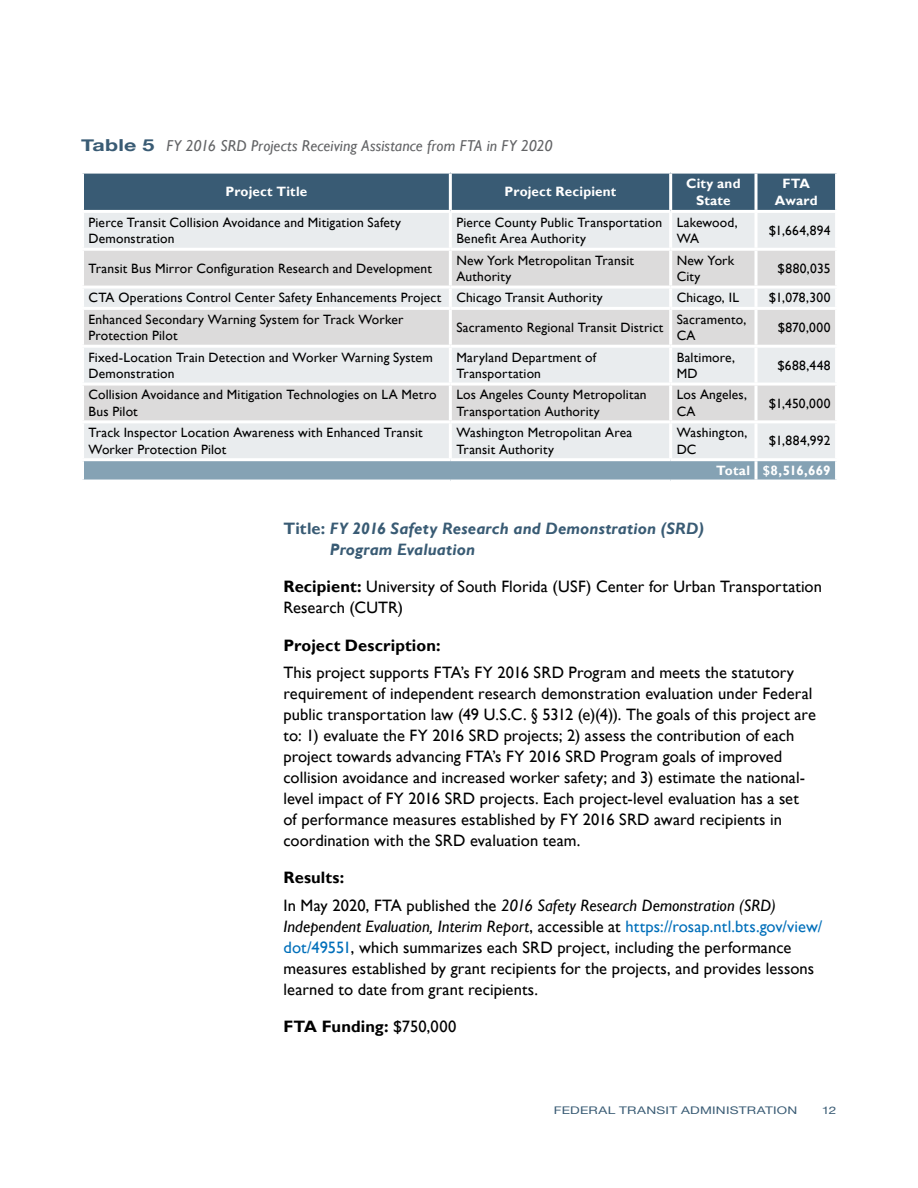
<style>
.page{position:relative;width:918px;height:1188px;background:#fff}
.page>*{position:absolute;margin:0;border:0;box-sizing:border-box;transform-origin:0 0}
.BODY_TEXT{font:16.5px/21px "Gill Sans";letter-spacing:.005em;color:#000}
.TITLE{font:italic 700 16.5px/21px "Gill Sans";letter-spacing:.01em;color:#395b74}
.PROGRAM_DES{font:700 16.5px "Gill Sans";letter-spacing:.005em;color:#000}
.BODY_TEXT-2{font:700 16.5px "Gill Sans";letter-spacing:.005em;color:#000}
.Figure_Table_head{font:italic 15.75px "Gill Sans";letter-spacing:.01em;color:#636466}
.Table_body_text{font:13.5px/16.5px "Gill Sans";letter-spacing:.015em;color:#000}
.Table_headers{font:700 13.5px/16.5px "Gill Sans";letter-spacing:.015em;color:#fff;text-align:center}
.Table_body_text-2{font:700 13.5px "Gill Sans";color:#fff}
.t1{font:10.5px "Helvetica Neue";letter-spacing:.02em;color:#395b74;scale:1.3 1}
.s1{font-family:"Helvetica Neue";font-weight:700;font-style:normal;font-size:16.5px;color:#395b74}
.s2{font-style:normal}
.s3{font-weight:700}
.s4{font-style:italic}
.s5{color:#006fba}
.s6{font-weight:400}
</style>
<div class="page">
<div style="left:84px;top:174px;width:751px;height:36px;background:#395b74"></div>
<div style="left:84px;top:213px;width:751px;height:245px;background:#e9ecee"></div>
<svg style="left:84px;top:251px;width:751px;height:169px;background:#e0e0e1"></svg>
<svg style="left:84px;top:461px;width:751px;height:19px;background:#89a5b6"></svg>
<hr style="left:449px;top:174px;width:3px;height:36px;background:#fff">
<hr style="left:669px;top:174px;width:3px;height:36px;background:#fff">
<svg style="left:754px;top:174px;width:4px;height:36px"></svg>
<hr style="left:449px;top:213px;width:3px;height:35px;background:#fff">
<hr style="left:669px;top:213px;width:3px;height:35px;background:#fff">
<hr style="left:754px;top:213px;width:4px;height:35px;background:#f7f8f8">
<hr style="left:81px;top:248px;width:369px;height:3px;background:#fff">
<hr style="left:450px;top:248px;width:221px;height:3px;background:#fff">
<hr style="left:449px;top:251px;width:3px;height:35px;background:#fff">
<hr style="left:671px;top:248px;width:85px;height:3px;background:#fff">
<hr style="left:669px;top:251px;width:3px;height:35px;background:#fff">
<hr style="left:756px;top:248px;width:82px;height:3px;background:#fff">
<svg style="left:754px;top:251px;width:4px;height:35px"></svg>
<hr style="left:81px;top:286px;width:369px;height:3px;background:#fff">
<hr style="left:450px;top:286px;width:221px;height:3px;background:#fff">
<hr style="left:449px;top:289px;width:3px;height:18px;background:#fff">
<hr style="left:671px;top:286px;width:85px;height:3px;background:#fff">
<hr style="left:669px;top:289px;width:3px;height:18px;background:#fff">
<hr style="left:756px;top:286px;width:82px;height:3px;background:#fff">
<hr style="left:754px;top:289px;width:4px;height:18px;background:#f8f9f9">
<hr style="left:81px;top:307px;width:369px;height:3px;background:#fff">
<hr style="left:450px;top:307px;width:221px;height:3px;background:#fff">
<hr style="left:449px;top:310px;width:3px;height:35px;background:#fff">
<hr style="left:671px;top:307px;width:85px;height:3px;background:#fff">
<hr style="left:669px;top:310px;width:3px;height:35px;background:#fff">
<hr style="left:756px;top:307px;width:82px;height:3px;background:#fff">
<svg style="left:754px;top:310px;width:4px;height:35px"></svg>
<hr style="left:81px;top:345px;width:369px;height:3px;background:#fff">
<hr style="left:450px;top:345px;width:221px;height:3px;background:#fff">
<hr style="left:449px;top:348px;width:3px;height:35px;background:#fff">
<hr style="left:671px;top:345px;width:85px;height:3px;background:#fff">
<hr style="left:669px;top:348px;width:3px;height:35px;background:#fff">
<hr style="left:756px;top:345px;width:82px;height:3px;background:#fff">
<hr style="left:754px;top:348px;width:4px;height:35px;background:#f7f8f8">
<hr style="left:81px;top:383px;width:369px;height:3px;background:#fff">
<hr style="left:450px;top:383px;width:221px;height:3px;background:#fff">
<hr style="left:449px;top:386px;width:3px;height:34px;background:#fff">
<hr style="left:671px;top:383px;width:85px;height:3px;background:#fff">
<hr style="left:669px;top:386px;width:3px;height:34px;background:#fff">
<hr style="left:756px;top:383px;width:82px;height:3px;background:#fff">
<hr style="left:754px;top:386px;width:4px;height:34px;background:#f6f6f6">
<hr style="left:81px;top:420px;width:369px;height:3px;background:#fff">
<hr style="left:450px;top:420px;width:221px;height:3px;background:#fff">
<hr style="left:449px;top:423px;width:3px;height:35px;background:#fff">
<hr style="left:671px;top:420px;width:85px;height:3px;background:#fff">
<hr style="left:669px;top:423px;width:3px;height:35px;background:#fff">
<hr style="left:756px;top:420px;width:82px;height:3px;background:#fff">
<hr style="left:754px;top:423px;width:4px;height:35px;background:#f7f8f8">
<svg style="left:754px;top:461px;width:4px;height:19px"></svg>
<h3 class="Figure_Table_head" style="left:81px;top:137px;width:473px"><span class="s1">Table 5</span> FY 2016 SRD Projects Receiving Assistance from FTA in FY 2020</h3>
<h2 class="Table_headers" style="left:226px;top:184px;width:83px">Project Title</h2>
<h2 class="Table_headers" style="left:505px;top:184px;width:113px">Project Recipient</h2>
<h2 class="Table_headers" style="left:686px;top:176px;width:56px">City and<br>State</h2>
<h2 class="Table_headers" style="left:775px;top:176px;width:44px">FTA<br>Award</h2>
<p class="Table_body_text" style="left:88px;top:214px;width:314px">Pierce Transit Collision Avoidance and Mitigation Safety<br>Demonstration</p>
<p class="Table_body_text" style="left:456px;top:214px;width:207px">Pierce County Public Transportation<br>Benefit Area Authority</p>
<p class="Table_body_text" style="left:677px;top:214px;width:62px">Lakewood,<br>WA</p>
<p class="Table_body_text" style="left:769px;top:222px;width:63px">$1,664,894</p>
<p class="Table_body_text" style="left:88px;top:260px;width:345px">Transit Bus Mirror Configuration Research and Development</p>
<p class="Table_body_text" style="left:456px;top:252px;width:179px">New York Metropolitan Transit<br>Authority</p>
<p class="Table_body_text" style="left:677px;top:252px;width:59px">New York<br>City</p>
<p class="Table_body_text" style="left:778px;top:260px;width:54px">$880,035</p>
<p class="Table_body_text" style="left:88px;top:290px;width:354px">CTA Operations Control Center Safety Enhancements Project</p>
<p class="Table_body_text" style="left:456px;top:290px;width:148px">Chicago Transit Authority</p>
<p class="Table_body_text" style="left:677px;top:290px;width:64px">Chicago, IL</p>
<p class="Table_body_text" style="left:769px;top:290px;width:63px">$1,078,300</p>
<p class="Table_body_text" style="left:88px;top:311px;width:316px">Enhanced Secondary Warning System for Track Worker<br>Protection Pilot</p>
<p class="Table_body_text" style="left:456px;top:319px;width:209px">Sacramento Regional Transit District</p>
<p class="Table_body_text" style="left:677px;top:311px;width:71px">Sacramento,<br>CA</p>
<p class="Table_body_text" style="left:778px;top:319px;width:54px">$870,000</p>
<p class="Table_body_text" style="left:89px;top:349px;width:346px">Fixed-Location Train Detection and Worker Warning System<br>Demonstration</p>
<p class="Table_body_text" style="left:456px;top:349px;width:141px">Maryland Department of<br>Transportation</p>
<p class="Table_body_text" style="left:677px;top:349px;width:60px">Baltimore,<br>MD</p>
<p class="Table_body_text" style="left:777px;top:357px;width:55px">$688,448</p>
<p class="Table_body_text" style="left:89px;top:387px;width:350px">Collision Avoidance and Mitigation Technologies on LA Metro<br>Bus Pilot</p>
<p class="Table_body_text" style="left:456px;top:387px;width:192px">Los Angeles County Metropolitan<br>Transportation Authority</p>
<p class="Table_body_text" style="left:677px;top:387px;width:72px">Los Angeles,<br>CA</p>
<p class="Table_body_text" style="left:769px;top:395px;width:63px">$1,450,000</p>
<p class="Table_body_text" style="left:89px;top:425px;width:336px">Track Inspector Location Awareness with Enhanced Transit<br>Worker Protection Pilot</p>
<p class="Table_body_text" style="left:456px;top:425px;width:178px">Washington Metropolitan Area<br>Transit Authority</p>
<p class="Table_body_text" style="left:677px;top:425px;width:72px">Washington,<br>DC</p>
<p class="Table_body_text" style="left:769px;top:433px;width:63px">$1,884,992</p>
<p class="Table_body_text-2" style="left:716px;top:462px;width:35px">Total</p>
<p class="Table_body_text-2" style="left:763px;top:462px;width:69px">$8,516,669</p>
<p class="TITLE" style="left:330px;top:519px;width:376px;text-indent:-46px"><span class="s2">Title:</span> FY 2016 Safety Research and Demonstration (SRD)<br>Program Evaluation</p>
<p class="BODY_TEXT" style="left:284px;top:577px;width:540px"><span class="s3">Recipient:</span> University of South Florida (USF) Center for Urban Transportation<br>Research (CUTR)</p>
<p class="PROGRAM_DES" style="left:284px;top:635px;width:159px">Project Description:</p>
<p class="BODY_TEXT" style="left:284px;top:663px;width:534px">This project supports FTA’s FY 2016 SRD Program and meets the statutory requirement of independent research demonstration evaluation under Federal public transportation law (49 U.S.C. § 5312 (e)(4)). The goals of this project are to: 1) evaluate the FY 2016 SRD projects; 2) assess the contribution of each project towards advancing FTA’s FY 2016 SRD Program goals of improved collision avoidance and increased worker safety; and 3) estimate the national&shy;level impact of FY 2016 SRD projects. Each project-level evaluation has a set of performance measures established by FY 2016 SRD award recipients in coordination with the SRD evaluation team.</p>
<p class="PROGRAM_DES" style="left:284px;top:868px;width:62px">Results:</p>
<p class="BODY_TEXT" style="left:284px;top:895px;width:540px">In May 2020, FTA published the <span class="s4">2016 Safety Research Demonstration (SRD)<br>Independent Evaluation, Interim Report</span>, accessible at <span class="s5">https://rosap.ntl.bts.gov/view/ dot/49551</span>, which summarizes each SRD project, including the performance measures established by grant recipients for the projects, and provides lessons learned to date from grant recipients.</p>
<p class="BODY_TEXT-2" style="left:284px;top:1017px;width:174px">FTA Funding: <span class="s6">$750,000</span></p>
<p class="t1" style="left:554px;top:1103px;width:189px">FEDERAL TRANSIT ADMINISTRATION</p>
<p class="t1" style="left:822px;top:1103px;width:13px">12</p>
</div>
